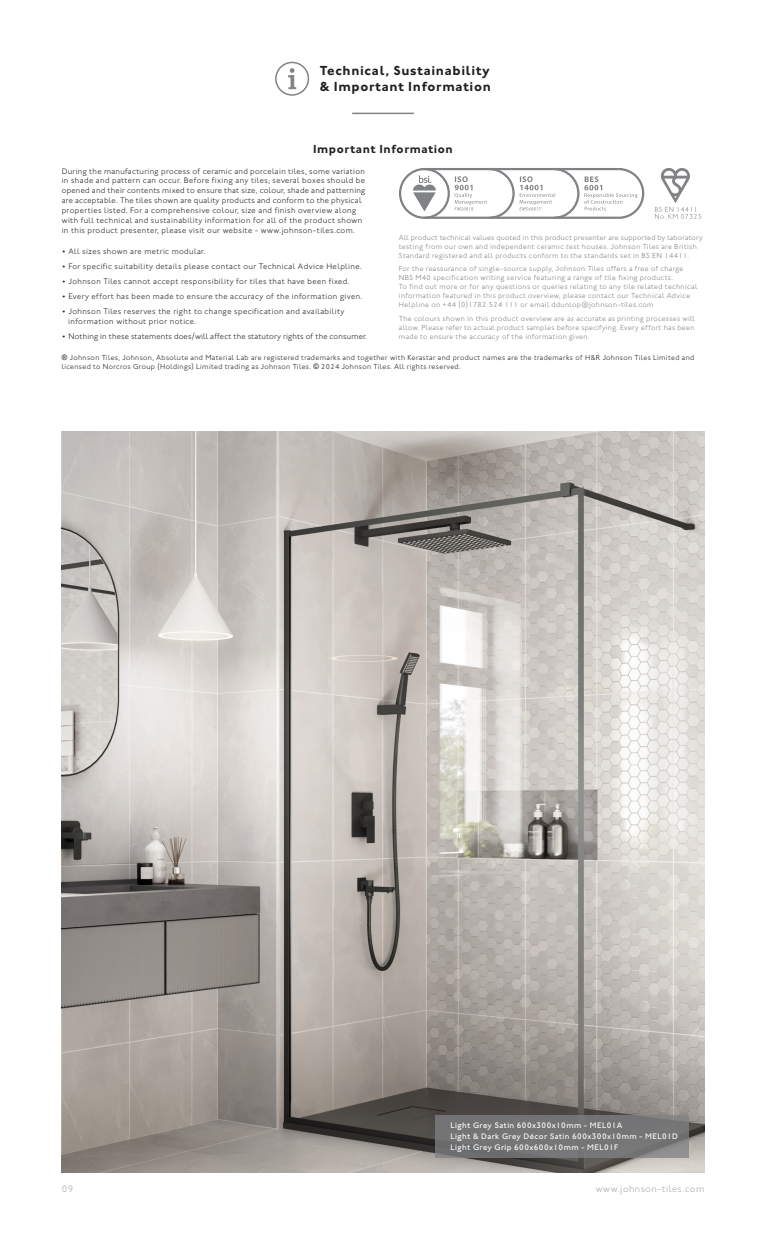
<style>
.page{position:relative;width:766px;height:1234px;background:#fff}
.page>*{position:absolute;margin:0;border:0;box-sizing:border-box;transform-origin:0 0}
.t1{font:700 13.5px/16.2px "Johnston ITC Std";letter-spacing:.05em;color:#231f20}
.t2{font:700 12px "Johnston ITC Std";letter-spacing:.05em;color:#231f20}
.t3{font:300 9.75px "Johnston ITC Std";letter-spacing:.05em;color:#a8a9ad}
.t4{font:300 8.25px/9.9px "Johnston ITC Std";letter-spacing:.05em;color:#231f20}
.t5{font:300 8.25px "Johnston ITC Std";letter-spacing:.03em;color:#231f20}
.t6{font:500 8.25px "Johnston ITC Std";letter-spacing:.05em;color:#fff}
.t7{font:300 8.25px "Johnston ITC Std";letter-spacing:.02em;color:#231f20}
.t8{font:300 7.5px/9px "Johnston ITC Std";letter-spacing:.05em;color:#808285}
.t9{font:300 7.5px "Johnston ITC Std";letter-spacing:.05em;color:#231f20}
.t10{font:300 7.5px "Johnston ITC Std";letter-spacing:.03em;color:#808285}
.s1{font-family:"Arial";font-weight:400}
</style>
<div class="page">
<hr style="left:352px;top:113px;width:62px;height:1px;background:#808285">
<svg style="left:288px;top:68px;width:8px;height:21px"></svg>
<div style="left:275px;top:62px;width:34px;height:34px;border:2px solid #808285;border-radius:50%"></div>
<div style="left:399px;top:168px;width:51px;height:51px;border:2px solid #808285;border-radius:50%"></div>
<svg style="left:413px;top:175px;width:23px;height:36px"></svg>
<hr style="left:424px;top:168px;width:65px;height:2px;background:#808285">
<hr style="left:424px;top:216px;width:65px;height:3px;background:#808285">
<svg style="left:454px;top:168px;width:191px;height:51px"></svg>
<svg style="left:655px;top:168px;width:46px;height:51px"></svg>
<img style="left:62px;top:431px;width:642px;height:740px">
<div style="left:435px;top:1114px;width:254px;height:43px;background:#747576"></div>
<p class="t1" style="left:320px;top:62px;width:172px">Technical, Sustainability &amp; Important Information</p>
<p class="t2" style="left:313px;top:142px;width:141px">Important Information</p>
<p class="t4" style="left:62px;top:166px;width:305px">During the manufacturing process of ceramic and porcelain tiles, some variation</p>
<p class="t4" style="left:62px;top:176px;width:305px">in shade and pattern can occur. Before fixing any tiles; several boxes should be</p>
<p class="t5" style="left:62px;top:186px;width:305px">opened and their contents mixed to ensure that size, colour, shade and patterning</p>
<p class="t5" style="left:62px;top:195px;width:301px">are acceptable. The tiles shown are quality products and conform to the physical</p>
<p class="t4" style="left:62px;top:205px;width:302px">properties listed. For a comprehensive colour, size and finish overview along with full technical and sustainability information for all of the product shown in this product presenter, please visit our website - www.johnson-tiles.com.</p>
<p class="t4" style="left:62px;top:247px;width:145px">• All sizes shown are metric modular.</p>
<p class="t4" style="left:62px;top:261px;width:301px">• For specific suitability details please contact our Technical Advice Helpline.</p>
<p class="t4" style="left:62px;top:276px;width:289px">• Johnson Tiles cannot accept responsibility for tiles that have been fixed.</p>
<p class="t4" style="left:62px;top:291px;width:302px">• Every effort has been made to ensure the accuracy of the information given.</p>
<p class="t4" style="left:62px;top:306px;width:284px">• Johnson Tiles reserves the right to change specification and availability</p>
<p class="t4" style="left:68px;top:316px;width:129px">information without prior notice.</p>
<p class="t7" style="left:62px;top:331px;width:307px">• Nothing in these statements does/will affect the statutory rights of the consumer.</p>
<p class="t10" style="left:399px;top:233px;width:305px">All product technical values quoted in this product presenter are supported by laboratory</p>
<p class="t8" style="left:399px;top:242px;width:299px">testing from our own and independent ceramic test houses. Johnson Tiles are British<br>Standard registered and all products conform to the standards set in BS EN 14411.</p>
<p class="t8" style="left:399px;top:264px;width:286px">For the reassurance of single-source supply, Johnson Tiles offers a free of charge</p>
<p class="t8" style="left:399px;top:273px;width:275px">NBS M40 specification writing service featuring a range of tile fixing products.</p>
<p class="t8" style="left:399px;top:282px;width:300px">To find out more or for any questions or queries relating to any tile related technical information featured in this product overview, please contact our Technical Advice</p>
<p class="t8" style="left:399px;top:300px;width:256px">Helpline on +44 (0)1782 524 111 or email ddunlop@johnson-tiles.com</p>
<p class="t8" style="left:399px;top:314px;width:297px;text-align:justify">The colours shown in this product overview are as accurate as printing processes will allow. Please refer to actual product samples before specifying. Every effort has been made to ensure the accuracy of the information given.</p>
<p class="t9" style="left:62px;top:353px;width:634px"><span class="s1">®</span> Johnson Tiles, Johnson, Absolute and Material Lab are registered trademarks and together with Kerastar and product names are the trademarks of H&amp;R Johnson Tiles Limited and</p>
<p class="t9" style="left:62px;top:362px;width:400px">licensed to Norcros Group (Holdings) Limited trading as Johnson Tiles. <span class="s1">©</span> 2024 Johnson Tiles. All rights reserved.</p>
<p class="t6" style="left:450px;top:1120px;width:174px">Light Grey Satin 600x300x10mm - MEL01A</p>
<p class="t6" style="left:450px;top:1131px;width:229px">Light &amp; Dark Grey Décor Satin 600x300x10mm - MEL01D</p>
<p class="t6" style="left:450px;top:1141px;width:169px">Light Grey Grip 600x600x10mm - MEL01F</p>
<p class="t3" style="left:62px;top:1182px;width:13px">09</p>
<p class="t3" style="left:595px;top:1182px;width:110px">www.johnson-tiles.com</p>
</div>
